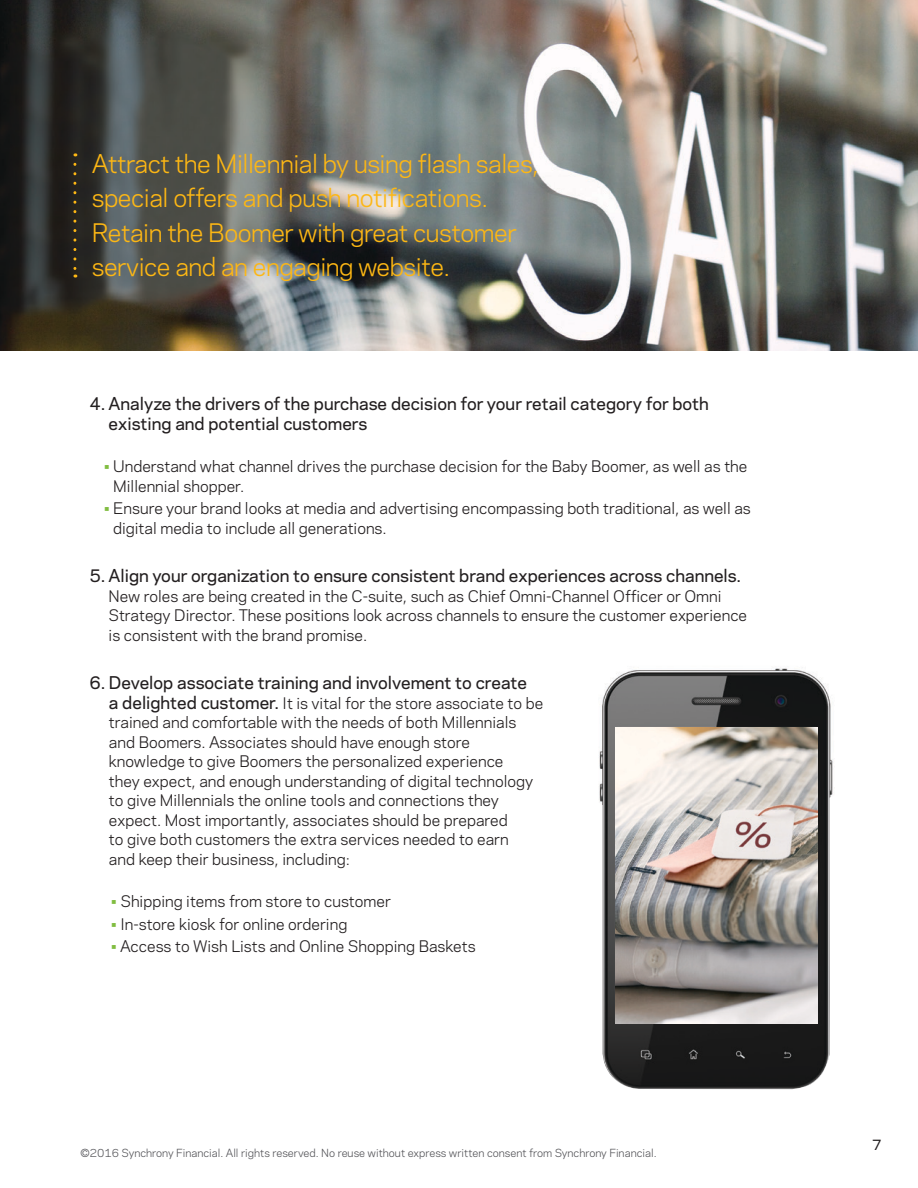
<style>
.page{position:relative;width:918px;height:1188px;background:#fff}
.page>*{position:absolute;margin:0;border:0;box-sizing:border-box;transform-origin:0 0}
.t1{font:24px/34.5px "Polaris";letter-spacing:-.02em;color:#fdb714}
.t2{font:500 16.5px/19.5px "Polaris";color:#231f20}
.t3{font:15px/19.5px "Polaris";color:#231f20}
.t4{font:500 13.5px "Polaris";color:#231f20}
.t5{font:10.5px "Polaris";color:#56565a}
.s1{color:#81bd41}
.s2{font-weight:500;font-size:16.5px}
</style>
<div class="page">
<img style="left:0;top:0;width:918px;height:351px">
<svg style="left:73px;top:164px;width:3px;height:114px"></svg>
<img style="left:599px;top:668px;width:234px;height:421px">
<img style="left:616px;top:727px;width:202px;height:296px">
<p class="t1" style="left:92px;top:145px;width:449px">Attract the Millennial by using flash sales, special offers and push notifications.<br>Retain the Boomer with great customer service and an engaging website.</p>
<p class="t2" style="left:109px;top:393px;width:602px;text-indent:-19px">4. Analyze the drivers of the purchase decision for your retail category for both existing and potential customers</p>
<p class="t3" style="left:113px;top:456px;width:636px;text-indent:-9px"><span class="s1">•</span> Understand what channel drives the purchase decision for the Baby Boomer, as well as the<br>Millennial shopper.</p>
<p class="t3" style="left:113px;top:498px;width:639px;text-indent:-9px"><span class="s1">•</span> Ensure your brand looks at media and advertising encompassing both traditional, as well as digital media to include all generations.</p>
<p class="t2" style="left:90px;top:565px;width:653px">5. Align your organization to ensure consistent brand experiences across channels.</p>
<p class="t3" style="left:109px;top:585px;width:640px">New roles are being created in the C-suite, such as Chief Omni-Channel Officer or Omni<br>Strategy Director. These positions look across channels to ensure the customer experience is consistent with the brand promise.</p>
<p class="t2" style="left:90px;top:672px;width:439px">6. Develop associate training and involvement to create</p>
<p class="t3" style="left:109px;top:692px;width:436px"><span class="s2">a delighted customer.</span> It is vital for the store associate to be trained and comfortable with the needs of both Millennials and Boomers. Associates should have enough store knowledge to give Boomers the personalized experience<br>they expect, and enough understanding of digital technology to give Millennials the online tools and connections they expect. Most importantly, associates should be prepared<br>to give both customers the extra services needed to earn<br>and keep their business, including:</p>
<p class="t3" style="left:111px;top:891px;width:281px"><span class="s1">•</span> Shipping items from store to customer</p>
<p class="t3" style="left:111px;top:913px;width:238px"><span class="s1">•</span> In-store kiosk for online ordering</p>
<p class="t3" style="left:111px;top:936px;width:366px"><span class="s1">•</span> Access to Wish Lists and Online Shopping Baskets</p>
<p class="t5" style="left:80px;top:1145px;width:578px">©2016 Synchrony Financial. All rights reserved. No reuse without express written consent from Synchrony Financial.</p>
<p class="t4" style="left:872px;top:1134px;width:11px">7</p>
</div>
